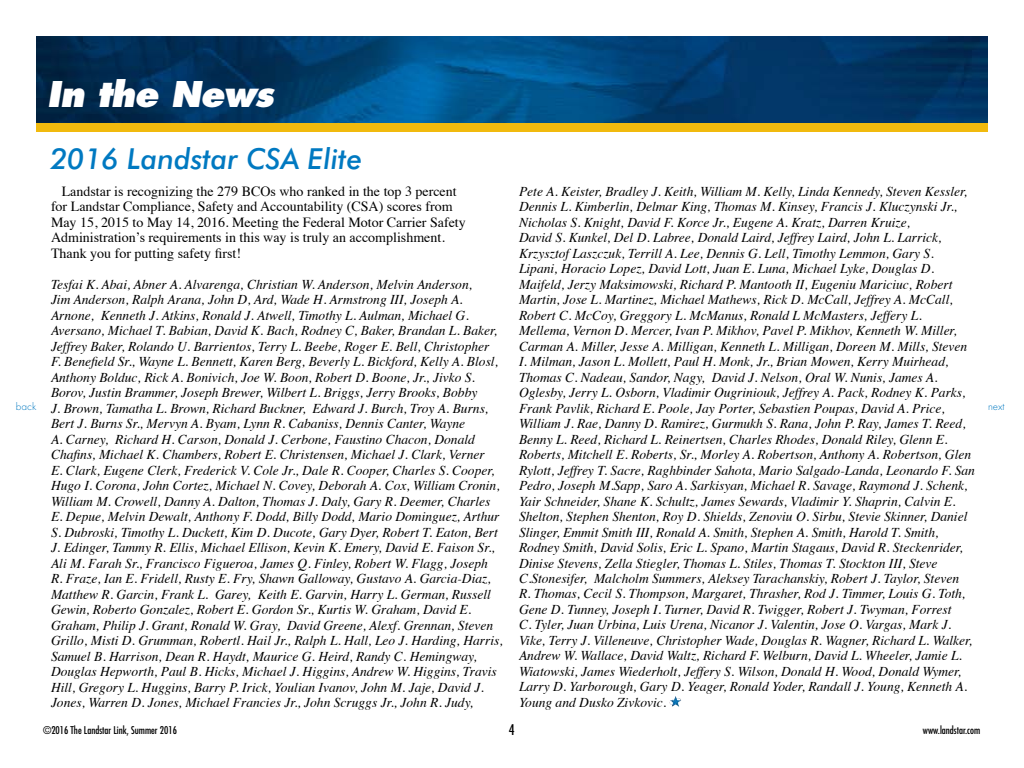
<style>
.page{position:relative;width:1024px;height:768px;background:#fff}
.page>*{position:absolute;margin:0;border:0;box-sizing:border-box;transform-origin:0 0}
.t1{font:italic 800 34.5px "Futura Std";letter-spacing:-.025em;color:#fff}
.t2{font:italic 500 29px "Futura BT";color:#0079c1}
.t3{font:condensed 14.3px "Futura Std";color:#000}
.t4{font:14px/15.5px "Times";color:#000}
.t5{font:italic 13.5px/15.5px "Times";color:#000}
.t6{font:300 11px "Futura T";color:#0079c1}
.t7{font:condensed 10.4px "Futura Std";color:#000}
.s1{font-family:"Futura"}
</style>
<div class="page">
<img style="left:36px;top:36px;width:952px;height:87px">
<div style="left:36px;top:123px;width:952px;height:9px;background:#f1ba0e"></div>
<svg style="left:670px;top:699px;width:5px;height:3px"></svg>
<h1 class="t1" style="left:47px;top:72px;width:228px">In the News</h1>
<h2 class="t2" style="left:50px;top:142px;width:314px">2016 Landstar CSA Elite</h2>
<p class="t4" style="left:51px;top:182px;width:416px;text-indent:11px">Landstar is recognizing the 279 BCOs who ranked in the top 3 percent for Landstar Compliance, Safety and Accountability (CSA) scores from May 15, 2015 to May 14, 2016. Meeting the Federal Motor Carrier Safety Administration’s requirements in this way is truly an accomplishment.<br>Thank you for putting safety first!</p>
<p class="t5" style="left:51px;top:276px;width:453px">Tesfai K. Abai, Abner A. Alvarenga, Christian W. Anderson, Melvin Anderson,<br>Jim Anderson, Ralph Arana, John D, Ard, Wade H. Armstrong III, Joseph A.<br>Arnone, Kenneth J. Atkins, Ronald J. Atwell, Timothy L. Aulman, Michael G.<br>Aversano, Michael T. Babian, David K. Bach, Rodney C, Baker, Brandan L. Baker, Jeffrey Baker, Rolando U. Barrientos, Terry L. Beebe, Roger E. Bell, Christopher<br>F. Benefield Sr., Wayne L. Bennett, Karen Berg, Beverly L. Bickford, Kelly A. Blosl, Anthony Bolduc, Rick A. Bonivich, Joe W. Boon, Robert D. Boone, Jr., Jivko S.<br>Borov, Justin Brammer, Joseph Brewer, Wilbert L. Briggs, Jerry Brooks, Bobby<br>J. Brown, Tamatha L. Brown, Richard Buckner, Edward J. Burch, Troy A. Burns, Bert J. Burns Sr., Mervyn A. Byam, Lynn R. Cabaniss, Dennis Canter, Wayne<br>A. Carney, Richard H. Carson, Donald J. Cerbone, Faustino Chacon, Donald Chafins, Michael K. Chambers, Robert E. Christensen, Michael J. Clark, Verner<br>E. Clark, Eugene Clerk, Frederick V. Cole Jr., Dale R. Cooper, Charles S. Cooper, Hugo I. Corona, John Cortez, Michael N. Covey, Deborah A. Cox, William Cronin, William M. Crowell, Danny A. Dalton, Thomas J. Daly, Gary R. Deemer, Charles E. Depue, Melvin Dewalt, Anthony F. Dodd, Billy Dodd, Mario Dominguez, Arthur S. Dubroski, Timothy L. Duckett, Kim D. Ducote, Gary Dyer, Robert T. Eaton, Bert J. Edinger, Tammy R. Ellis, Michael Ellison, Kevin K. Emery, David E. Faison Sr., Ali M. Farah Sr., Francisco Figueroa, James Q. Finley, Robert W. Flagg, Joseph R. Fraze, Ian E. Fridell, Rusty E. Fry, Shawn Galloway, Gustavo A. Garcia-Diaz, Matthew R. Garcin, Frank L. Garey, Keith E. Garvin, Harry L. German, Russell Gewin, Roberto Gonzalez, Robert E. Gordon Sr., Kurtis W. Graham, David E.<br>Graham, Philip J. Grant, Ronald W. Gray, David Greene, Alexf. Grennan, Steven Grillo, Misti D. Grumman, Robertl. Hail Jr., Ralph L. Hall, Leo J. Harding, Harris, Samuel B. Harrison, Dean R. Haydt, Maurice G. Heird, Randy C. Hemingway, Douglas Hepworth, Paul B. Hicks, Michael J. Higgins, Andrew W. Higgins, Travis Hill, Gregory L. Huggins, Barry P. Irick, Youlian Ivanov, John M. Jaje, David J.<br>Jones, Warren D. Jones, Michael Francies Jr., John Scruggs Jr., John R. Judy,</p>
<p class="t5" style="left:519px;top:182px;width:458px">Pete A. Keister, Bradley J. Keith, William M. Kelly, Linda Kennedy, Steven Kessler, Dennis L. Kimberlin, Delmar King, Thomas M. Kinsey, Francis J. Kluczynski Jr., Nicholas S. Knight, David F. Korce Jr., Eugene A. Kratz, Darren Kruize,<br>David S. Kunkel, Del D. Labree, Donald Laird, Jeffrey Laird, John L. Larrick, Krzysztof Laszczuk, Terrill A. Lee, Dennis G. Lell, Timothy Lemmon, Gary S.<br>Lipani, Horacio Lopez, David Lott, Juan E. Luna, Michael Lyke, Douglas D.<br>Maifeld, Jerzy Maksimowski, Richard P. Mantooth II, Eugeniu Mariciuc, Robert Martin, Jose L. Martinez, Michael Mathews, Rick D. McCall, Jeffrey A. McCall, Robert C. McCoy, Greggory L. McManus, Ronald L McMasters, Jeffery L.<br>Mellema, Vernon D. Mercer, Ivan P. Mikhov, Pavel P. Mikhov, Kenneth W. Miller, Carman A. Miller, Jesse A. Milligan, Kenneth L. Milligan, Doreen M. Mills, Steven I. Milman, Jason L. Mollett, Paul H. Monk, Jr., Brian Mowen, Kerry Muirhead, Thomas C. Nadeau, Sandor, Nagy, David J. Nelson, Oral W. Nunis, James A.<br>Oglesby, Jerry L. Osborn, Vladimir Ougriniouk, Jeffrey A. Pack, Rodney K. Parks, Frank Pavlik, Richard E. Poole, Jay Porter, Sebastien Poupas, David A. Price, William J. Rae, Danny D. Ramirez, Gurmukh S. Rana, John P. Ray, James T. Reed, Benny L. Reed, Richard L. Reinertsen, Charles Rhodes, Donald Riley, Glenn E.<br>Roberts, Mitchell E. Roberts, Sr., Morley A. Robertson, Anthony A. Robertson, Glen Rylott, Jeffrey T. Sacre, Raghbinder Sahota, Mario Salgado-Landa, Leonardo F. San Pedro, Joseph M.Sapp, Saro A. Sarkisyan, Michael R. Savage, Raymond J. Schenk, Yair Schneider, Shane K. Schultz, James Sewards, Vladimir Y. Shaprin, Calvin E.<br>Shelton, Stephen Shenton, Roy D. Shields, Zenoviu O. Sirbu, Stevie Skinner, Daniel Slinger, Emmit Smith III, Ronald A. Smith, Stephen A. Smith, Harold T. Smith, Rodney Smith, David Solis, Eric L. Spano, Martin Stagaus, David R. Steckenrider, Dinise Stevens, Zella Stiegler, Thomas L. Stiles, Thomas T. Stockton III, Steve C.Stonesifer, Malcholm Summers, Aleksey Tarachanskiy, Robert J. Taylor, Steven<br>R. Thomas, Cecil S. Thompson, Margaret, Thrasher, Rod J. Timmer, Louis G. Toth, Gene D. Tunney, Joseph I. Turner, David R. Twigger, Robert J. Twyman, Forrest<br>C. Tyler, Juan Urbina, Luis Urena, Nicanor J. Valentin, Jose O. Vargas, Mark J.<br>Vike, Terry J. Villeneuve, Christopher Wade, Douglas R. Wagner, Richard L. Walker, Andrew W. Wallace, David Waltz, Richard F. Welburn, David L. Wheeler, Jamie L.<br>Wiatowski, James Wiederholt, Jeffery S. Wilson, Donald H. Wood, Donald Wymer, Larry D. Yarborough, Gary D. Yeager, Ronald Yoder, Randall J. Young, Kenneth A.<br>Young and Dusko Zivkovic.</p>
<p class="t6" style="left:16px;top:400px;width:22px">back</p>
<p class="t6" style="left:988px;top:400px;width:18px">next</p>
<p class="t7" style="left:43px;top:724px;width:136px"><span class="s1">©</span>2016 The Landstar Link, Summer 2016</p>
<p class="t3" style="left:509px;top:721px;width:7px">4</p>
<p class="t7" style="left:923px;top:724px;width:59px">www.landstar.com</p>
</div>
